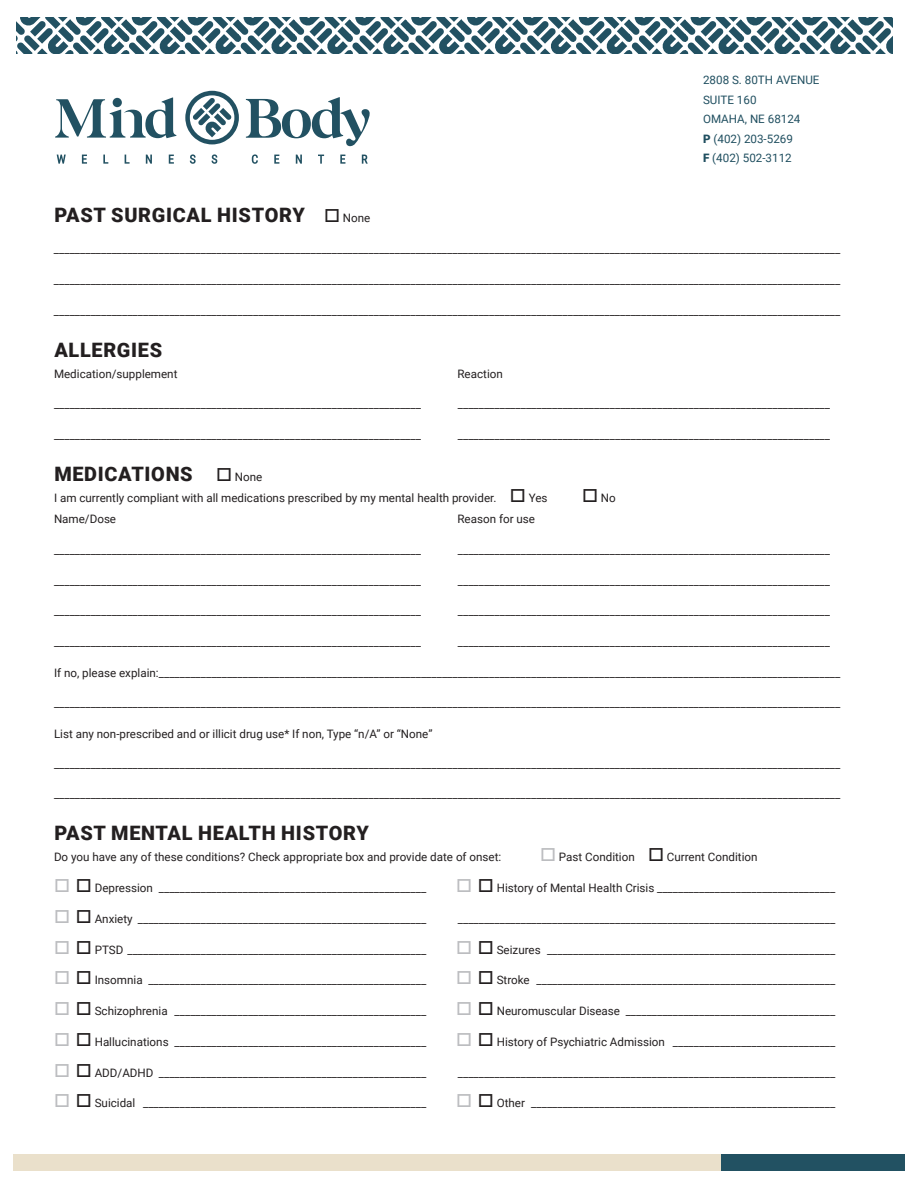
<style>
.page{position:relative;width:918px;height:1188px;background:#fff}
.page>*{position:absolute;margin:0;border:0;box-sizing:border-box;transform-origin:0 0}
.t1{font:900 19.8px "Roboto";letter-spacing:.035em;color:#231f20}
.t2{font:11.7px "Roboto";color:#231f20}
.t3{font:11.7px/19.5px "Roboto";color:#204f60}
.s1{font-weight:900}
.s2{font-weight:400;font-size:11.7px}
.s3{color:#bcbdc0}
</style>
<div class="page">
<svg style="left:55px;top:91px;width:315px;height:55px"></svg>
<svg style="left:274px;top:155px;width:5px;height:9px"></svg>
<svg style="left:296px;top:155px;width:6px;height:9px"></svg>
<svg style="left:252px;top:154px;width:6px;height:10px"></svg>
<svg style="left:212px;top:154px;width:5px;height:10px"></svg>
<svg style="left:57px;top:155px;width:9px;height:9px"></svg>
<svg style="left:318px;top:155px;width:6px;height:9px"></svg>
<svg style="left:340px;top:155px;width:5px;height:9px"></svg>
<svg style="left:362px;top:155px;width:6px;height:9px"></svg>
<svg style="left:190px;top:154px;width:6px;height:10px"></svg>
<svg style="left:82px;top:155px;width:5px;height:9px"></svg>
<svg style="left:125px;top:155px;width:5px;height:9px"></svg>
<svg style="left:103px;top:155px;width:5px;height:9px"></svg>
<svg style="left:146px;top:155px;width:6px;height:9px"></svg>
<svg style="left:169px;top:155px;width:5px;height:9px"></svg>
<svg style="left:17px;top:17px;width:875px;height:37px"></svg>
<div style="left:14px;top:1155px;width:878px;height:16px;background:#eae0cb"></div>
<div style="left:721px;top:1155px;width:183px;height:16px;background:#225162"></div>
<p class="t3" style="left:703px;top:70px;width:118px">2808 S. 80TH AVENUE<br>SUITE 160<br>OMAHA, NE 68124<br><span class="s1">P</span> (402) 203-5269<br><span class="s1">F</span> (402) 502-3112</p>
<h1 class="t1" style="left:54px;top:201px;width:318px">PAST SURGICAL HISTORY □ <span class="s2">None</span></h1>
<p class="t2" style="left:54px;top:241px;width:788px">______________________________________________________________________________________________________________________________________________________</p>
<p class="t2" style="left:54px;top:271px;width:788px">______________________________________________________________________________________________________________________________________________________</p>
<p class="t2" style="left:54px;top:302px;width:788px">______________________________________________________________________________________________________________________________________________________</p>
<h1 class="t1" style="left:54px;top:336px;width:109px">ALLERGIES</h1>
<p class="t2" style="left:54px;top:365px;width:125px">Medication/supplement</p>
<p class="t2" style="left:458px;top:365px;width:47px">Reaction</p>
<p class="t2" style="left:54px;top:396px;width:369px">______________________________________________________________________</p>
<p class="t2" style="left:458px;top:396px;width:374px">_______________________________________________________________________</p>
<p class="t2" style="left:54px;top:427px;width:369px">______________________________________________________________________</p>
<p class="t2" style="left:458px;top:427px;width:374px">_______________________________________________________________________</p>
<h1 class="t1" style="left:54px;top:460px;width:210px">MEDICATIONS □ <span class="s2">None</span></h1>
<p class="t2" style="left:54px;top:490px;width:495px">I am currently compliant with all medications prescribed by my mental health provider. □ Yes</p>
<p class="t2" style="left:582px;top:490px;width:35px">□ No</p>
<p class="t2" style="left:54px;top:511px;width:64px">Name/Dose</p>
<p class="t2" style="left:458px;top:511px;width:79px">Reason for use</p>
<p class="t2" style="left:54px;top:541px;width:369px">______________________________________________________________________</p>
<p class="t2" style="left:458px;top:541px;width:374px">_______________________________________________________________________</p>
<p class="t2" style="left:54px;top:572px;width:369px">______________________________________________________________________</p>
<p class="t2" style="left:458px;top:572px;width:374px">_______________________________________________________________________</p>
<p class="t2" style="left:54px;top:603px;width:369px">______________________________________________________________________</p>
<p class="t2" style="left:458px;top:603px;width:374px">_______________________________________________________________________</p>
<p class="t2" style="left:54px;top:634px;width:369px">______________________________________________________________________</p>
<p class="t2" style="left:458px;top:634px;width:374px">_______________________________________________________________________</p>
<p class="t2" style="left:54px;top:664px;width:788px">If no, please explain:__________________________________________________________________________________________________________________________________</p>
<p class="t2" style="left:54px;top:695px;width:788px">______________________________________________________________________________________________________________________________________________________</p>
<p class="t2" style="left:54px;top:725px;width:380px">List any non-prescribed and or illicit drug use* If non, Type “n/A” or “None”</p>
<p class="t2" style="left:54px;top:755px;width:788px">______________________________________________________________________________________________________________________________________________________</p>
<p class="t2" style="left:54px;top:786px;width:788px">______________________________________________________________________________________________________________________________________________________</p>
<h1 class="t1" style="left:54px;top:819px;width:316px">PAST MENTAL HEALTH HISTORY</h1>
<p class="t2" style="left:54px;top:849px;width:449px">Do you have any of these conditions? Check appropriate box and provide date of onset:</p>
<p class="t2" style="left:540px;top:849px;width:219px"><span class="s3">□</span> Past Condition □ Current Condition</p>
<p class="t2" style="left:54px;top:880px;width:374px"><span class="s3">□</span> □ Depression ___________________________________________________</p>
<p class="t2" style="left:456px;top:880px;width:381px"><span class="s3">□</span> □ History of Mental Health Crisis __________________________________</p>
<p class="t2" style="left:54px;top:910px;width:374px"><span class="s3">□</span> □ Anxiety _______________________________________________________</p>
<p class="t2" style="left:458px;top:910px;width:379px">________________________________________________________________________</p>
<p class="t2" style="left:54px;top:941px;width:374px"><span class="s3">□</span> □ PTSD _________________________________________________________</p>
<p class="t2" style="left:456px;top:941px;width:381px"><span class="s3">□</span> □ Seizures _______________________________________________________</p>
<p class="t2" style="left:54px;top:972px;width:374px"><span class="s3">□</span> □ Insomnia _____________________________________________________</p>
<p class="t2" style="left:456px;top:972px;width:381px"><span class="s3">□</span> □ Stroke _________________________________________________________</p>
<p class="t2" style="left:54px;top:1003px;width:374px"><span class="s3">□</span> □ Schizophrenia ________________________________________________</p>
<p class="t2" style="left:456px;top:1003px;width:381px"><span class="s3">□</span> □ Neuromuscular Disease ________________________________________</p>
<p class="t2" style="left:54px;top:1033px;width:374px"><span class="s3">□</span> □ Hallucinations ________________________________________________</p>
<p class="t2" style="left:456px;top:1033px;width:381px"><span class="s3">□</span> □ History of Psychiatric Admission _______________________________</p>
<p class="t2" style="left:54px;top:1064px;width:374px"><span class="s3">□</span> □ ADD/ADHD ___________________________________________________</p>
<p class="t2" style="left:458px;top:1064px;width:379px">________________________________________________________________________</p>
<p class="t2" style="left:54px;top:1095px;width:374px"><span class="s3">□</span> □ Suicidal ______________________________________________________</p>
<p class="t2" style="left:456px;top:1095px;width:381px"><span class="s3">□</span> □ Other __________________________________________________________</p>
</div>
